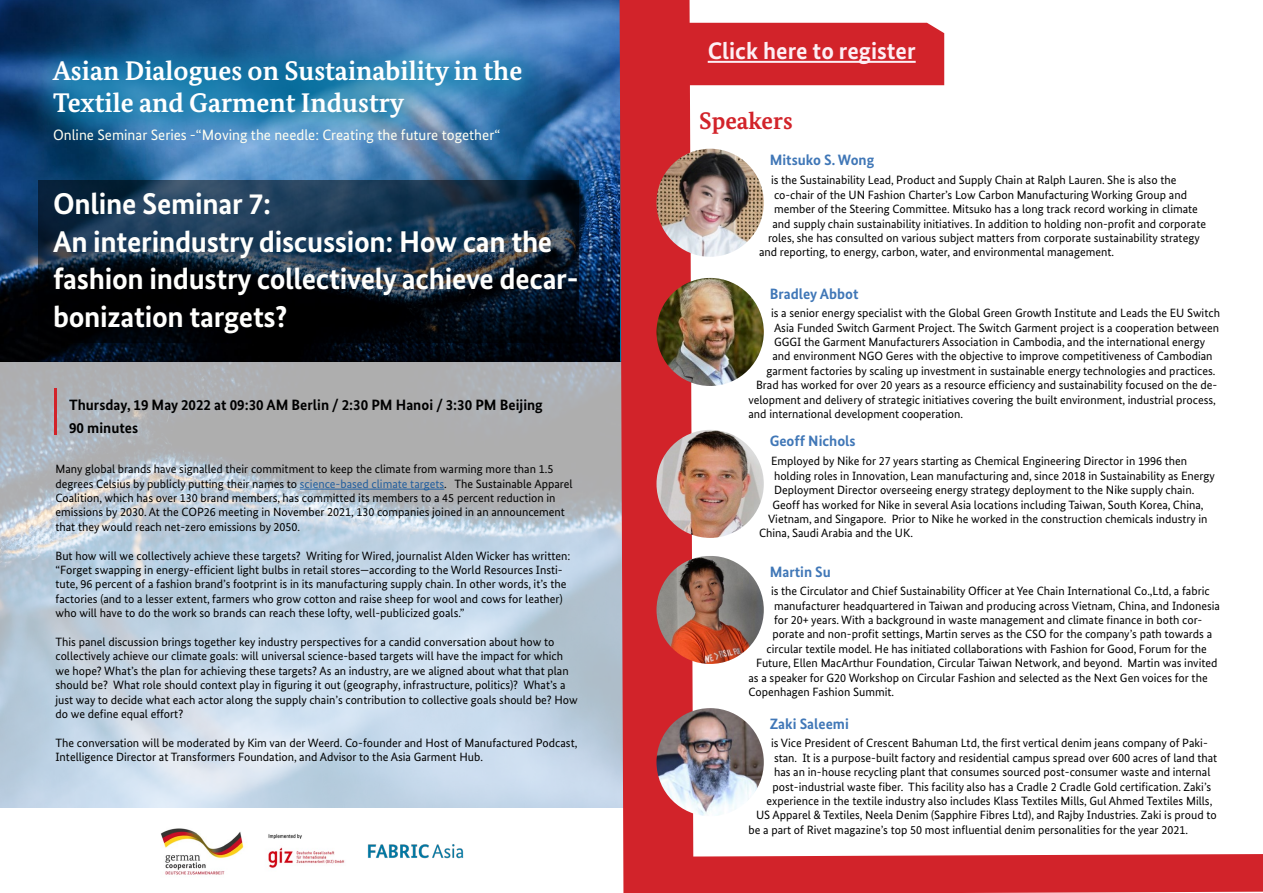
<style>
.page{position:relative;width:1263px;height:893px;background:#fff}
.page>*{position:absolute;margin:0;border:0;box-sizing:border-box;transform-origin:0 0}
.t1{font:700 30px/37.5px "Bundes Sans";letter-spacing:-.01em;color:#fffffd}
.t2{font:700 27px/32.4px "Bundes Serif";color:#fff}
.t3{font:700 24px "Bundes Sans";color:#fdeff5}
.t4{font:700 24px "Bundes Serif";color:#d2232a}
.t5{font:700 15px "Bundes Sans";color:#000}
.t6{font:15px "Bundes Sans";color:#fffff1}
.t7{font:700 15px "Bundes Sans";color:#4077b7}
.t8{font:12px/14.4px "Bundes Sans";color:#000}
.s1{color:#215e9e}
</style>
<div class="page">
<img style="left:0;top:0;width:619px;height:362px">
<img style="left:0;top:362px;width:619px;height:445px">
<img style="left:161px;top:828px;width:184px;height:47px">
<img style="left:367px;top:844px;width:97px;height:15px">
<div style="left:619px;top:0;width:74px;height:893px;background:#d2232a"></div>
<div style="left:660px;top:854px;width:603px;height:39px;background:#d2232a"></div>
<img style="left:656px;top:149px;width:108px;height:108px;border-radius:54px">
<img style="left:656px;top:430px;width:108px;height:108px;border-radius:54px">
<img style="left:656px;top:278px;width:108px;height:108px;border-radius:54px">
<img style="left:656px;top:556px;width:108px;height:108px;border-radius:54px">
<img style="left:656px;top:708px;width:108px;height:108px;border-radius:54px">
<div style="left:672px;top:23px;width:272px;height:62px;background:#d2232a"></div>
<hr style="left:54px;top:388px;width:3px;height:47px;background:#d2232a">
<svg style="left:39px;top:181px;width:540px;height:162px"></svg>
<hr style="left:300px;top:489px;width:144px;height:1px;background:#215e9e">
<hr style="left:708px;top:61px;width:208px;height:2px;background:#fdeff5">
<svg style="left:29px;top:36px;width:522px;height:112px"></svg>
<h2 class="t2" style="left:53px;top:54px;width:471px">Asian Dialogues on Sustainability in the<br>Textile and Garment Industry</h2>
<p class="t6" style="left:53px;top:126px;width:449px">Online Seminar Series -“Moving the needle: Creating the future together“</p>
<h1 class="t1" style="left:53px;top:185px;width:527px">Online Seminar 7:<br>An interindustry discussion: How can the fashion industry collectively achieve decar&shy;bonization targets?</h1>
<p class="t5" style="left:69px;top:396px;width:475px">Thursday, 19 May 2022 at 09:30 AM Berlin / 2:30 PM Hanoi / 3:30 PM Beijing</p>
<p class="t5" style="left:69px;top:418px;width:71px">90 minutes</p>
<p class="t8" style="left:55px;top:462px;width:518px">Many global brands have signalled their commitment to keep the climate from warming more than 1.5 degrees Celsius by publicly putting their names to <span class="s1">science-based climate targets</span>. The Sustainable Apparel Coalition, which has over 130 brand members, has committed its members to a 45 percent reduction in emissions by 2030. At the COP26 meeting in November 2021, 130 companies joined in an announcement that they would reach net-zero emissions by 2050.</p>
<p class="t8" style="left:55px;top:548px;width:516px">But how will we collectively achieve these targets? Writing for Wired, journalist Alden Wicker has written: “Forget swapping in energy-efficient light bulbs in retail stores—according to the World Resources Insti&shy;tute, 96 percent of a fashion brand’s footprint is in its manufacturing supply chain. In other words, it’s the factories (and to a lesser extent, farmers who grow cotton and raise sheep for wool and cows for leather) who will have to do the work so brands can reach these lofty, well-publicized goals.”</p>
<p class="t8" style="left:55px;top:634px;width:524px">This panel discussion brings together key industry perspectives for a candid conversation about how to collectively achieve our climate goals: will universal science-based targets will have the impact for which we hope? What’s the plan for achieving these targets? As an industry, are we aligned about what that plan should be? What role should context play in figuring it out (geography, infrastructure, politics)? What’s a just way to decide what each actor along the supply chain’s contribution to collective goals should be? How do we define equal effort?</p>
<p class="t8" style="left:55px;top:735px;width:523px">The conversation will be moderated by Kim van der Weerd. Co-founder and Host of Manufactured Podcast,<br>Intelligence Director at Transformers Foundation, and Advisor to the Asia Garment Hub.</p>
<h3 class="t3" style="left:708px;top:36px;width:209px">Click here to register</h3>
<h3 class="t4" style="left:699px;top:106px;width:95px">Speakers</h3>
<p class="t7" style="left:770px;top:151px;width:106px">Mitsuko S. Wong</p>
<p class="t8" style="left:771px;top:173px;width:407px">is the Sustainability Lead, Product and Supply Chain at Ralph Lauren. She is also the</p>
<p class="t8" style="left:774px;top:187px;width:414px">co-chair of the UN Fashion Charter’s Low Carbon Manufacturing Working Group and</p>
<p class="t8" style="left:774px;top:202px;width:425px">member of the Steering Committee. Mitsuko has a long track record working in climate</p>
<p class="t8" style="left:772px;top:216px;width:435px">and supply chain sustainability initiatives. In addition to holding non-profit and corporate</p>
<p class="t8" style="left:768px;top:230px;width:433px">roles, she has consulted on various subject matters from corporate sustainability strategy</p>
<p class="t8" style="left:759px;top:245px;width:357px">and reporting, to energy, carbon, water, and environmental management.</p>
<p class="t7" style="left:770px;top:284px;width:90px">Bradley Abbot</p>
<p class="t8" style="left:771px;top:306px;width:450px">is a senior energy specialist with the Global Green Growth Institute and Leads the EU Switch</p>
<p class="t8" style="left:774px;top:320px;width:447px">Asia Funded Switch Garment Project. The Switch Garment project is a cooperation between</p>
<p class="t8" style="left:774px;top:335px;width:433px">GGGI the Garment Manufacturers Association in Cambodia, and the international energy</p>
<p class="t8" style="left:772px;top:349px;width:442px">and environment NGO Geres with the objective to improve competitiveness of Cambodian</p>
<p class="t8" style="left:766px;top:363px;width:450px">garment factories by scaling up investment in sustainable energy technologies and practices.</p>
<p class="t8" style="left:756px;top:378px;width:463px">Brad has worked for over 20 years as a resource efficiency and sustainability focused on the de-</p>
<p class="t8" style="left:748px;top:392px;width:469px">velopment and delivery of strategic initiatives covering the built environment, industrial process,</p>
<p class="t8" style="left:748px;top:407px;width:216px">and international development cooperation.</p>
<p class="t7" style="left:770px;top:432px;width:88px">Geoff Nichols</p>
<p class="t8" style="left:771px;top:454px;width:418px">Employed by Nike for 27 years starting as Chemical Engineering Director in 1996 then</p>
<p class="t8" style="left:774px;top:468px;width:442px">holding roles in Innovation, Lean manufacturing and, since 2018 in Sustainability as Energy</p>
<p class="t8" style="left:774px;top:483px;width:422px">Deployment Director overseeing energy strategy deployment to the Nike supply chain.</p>
<p class="t8" style="left:772px;top:497px;width:433px">Geoff has worked for Nike in several Asia locations including Taiwan, South Korea, China,</p>
<p class="t8" style="left:768px;top:512px;width:441px">Vietnam, and Singapore. Prior to Nike he worked in the construction chemicals industry in</p>
<p class="t8" style="left:759px;top:526px;width:155px">China, Saudi Arabia and the UK.</p>
<p class="t7" style="left:770px;top:562px;width:63px">Martin Su</p>
<p class="t8" style="left:771px;top:584px;width:440px">is the Circulator and Chief Sustainability Officer at Yee Chain International Co.,Ltd, a fabric</p>
<p class="t8" style="left:774px;top:598px;width:448px">manufacturer headquartered in Taiwan and producing across Vietnam, China, and Indonesia</p>
<p class="t8" style="left:774px;top:612px;width:430px">for 20+ years. With a background in waste management and climate finance in both cor-</p>
<p class="t8" style="left:772px;top:627px;width:441px">porate and non-profit settings, Martin serves as the CSO for the company’s path towards a</p>
<p class="t8" style="left:766px;top:641px;width:442px">circular textile model. He has initiated collaborations with Fashion for Good, Forum for the</p>
<p class="t8" style="left:756px;top:656px;width:463px">Future, Ellen MacArthur Foundation, Circular Taiwan Network, and beyond. Martin was invited</p>
<p class="t8" style="left:748px;top:670px;width:461px">as a speaker for G20 Workshop on Circular Fashion and selected as the Next Gen voices for the</p>
<p class="t8" style="left:748px;top:684px;width:147px">Copenhagen Fashion Summit.</p>
<p class="t7" style="left:770px;top:715px;width:81px">Zaki Saleemi</p>
<p class="t8" style="left:771px;top:736px;width:438px">is Vice President of Crescent Bahuman Ltd, the first vertical denim jeans company of Paki-</p>
<p class="t8" style="left:774px;top:750px;width:445px">stan. It is a purpose-built factory and residential campus spread over 600 acres of land that</p>
<p class="t8" style="left:774px;top:765px;width:438px">has an in-house recycling plant that consumes sourced post-consumer waste and internal</p>
<p class="t8" style="left:772px;top:779px;width:440px">post-industrial waste fiber. This facility also has a Cradle 2 Cradle Gold certification. Zaki’s</p>
<p class="t8" style="left:766px;top:793px;width:447px">experience in the textile industry also includes Klass Textiles Mills, Gul Ahmed Textiles Mills,</p>
<p class="t8" style="left:756px;top:808px;width:462px">US Apparel &amp; Textiles, Neela Denim (Sapphire Fibres Ltd), and Rajby Industries. Zaki is proud to</p>
<p class="t8" style="left:748px;top:822px;width:441px">be a part of Rivet magazine’s top 50 most influential denim personalities for the year 2021.</p>
</div>
